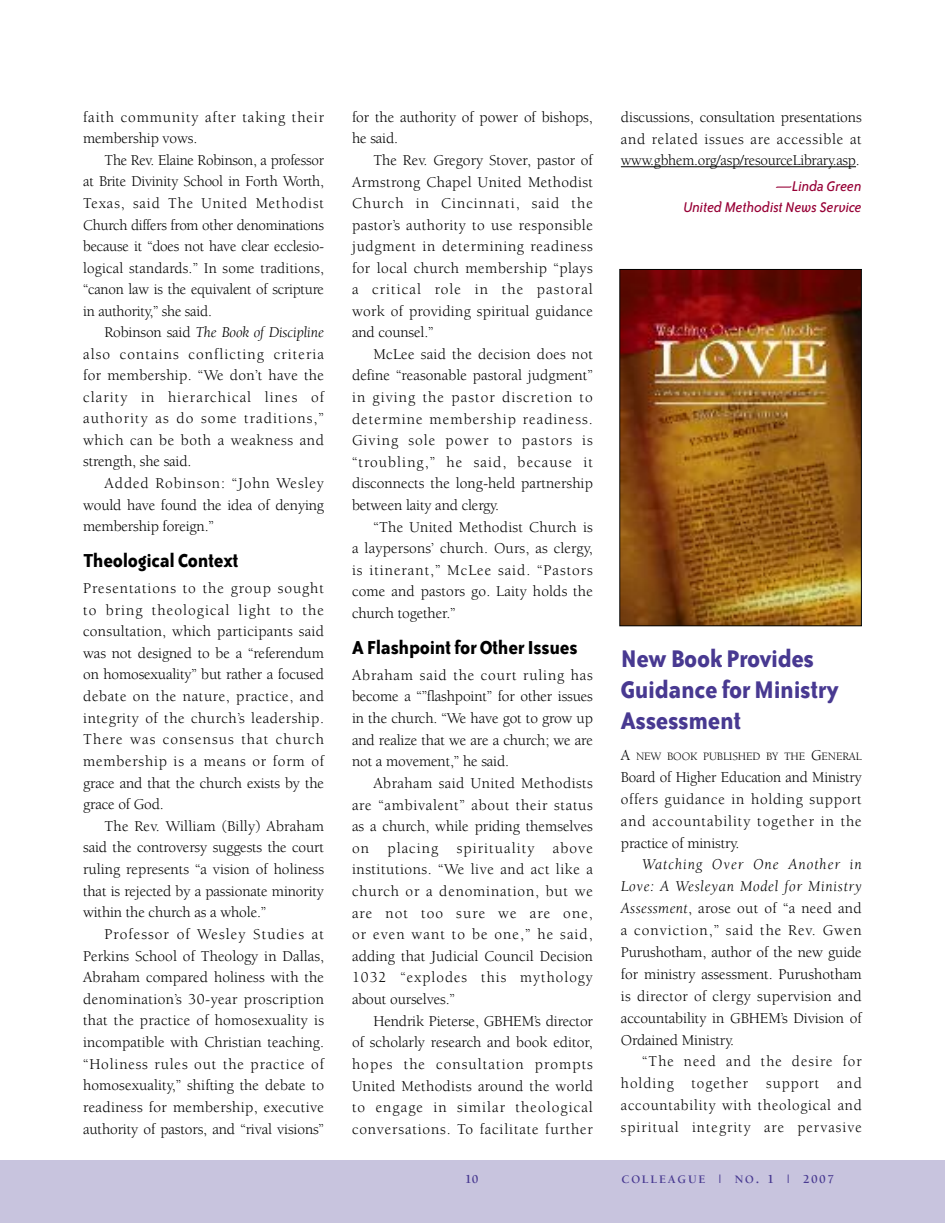
<style>
.page{position:relative;width:945px;height:1223px;background:#fff}
.page>*{position:absolute;margin:0;border:0;box-sizing:border-box;transform-origin:0 0}
.t1{font:700 27.65px/31px "Bailey Sans ITC";letter-spacing:-.015em;color:#483991;scale:.95 1}
.t2{font:700 21.53px "Bailey Sans ITC";letter-spacing:-.015em;color:#000;scale:.95 1}
.t3{font:italic 16.1px/21.5px "Bailey Sans ITC";letter-spacing:-.01em;color:#970036;text-align:right}
.t4{font:15.4px/21.5px "Berkeley";letter-spacing:-.005em;color:#000;text-align:justify}
.t5{font:15.4px/21.5px "Berkeley";letter-spacing:.055em;color:#000}
.t6{font:700 12.42px "Berkeley";color:#483991}
.t7{font:700 11.9px "Berkeley";letter-spacing:.15em;color:#483991}
.t8{font:11.55px "Berkeley";letter-spacing:-.01em;color:#000}
.s1{font-style:italic}
.s2{font-size:15.4px}
.s3{font-size:11.72px}
.s4{font-size:15.58px}
.s5{font-size:12.42px}
</style>
<div class="page">
<hr style="left:621px;top:166px;width:235px;height:1px;background:#000">
<div style="left:0;top:1160px;width:945px;height:62px;background:#c8c4de"></div>
<img style="left:621px;top:271px;width:239px;height:353px">
<div style="left:619px;top:269px;width:243px;height:357px;border:1px solid #000"></div>
<p class="t5" style="left:83px;top:107px;width:242px">faith community after taking their membership vows.</p>
<p class="t4" style="left:83px;top:150px;width:242px;text-indent:21px">The Rev. Elaine Robinson, a professor at Brite Divinity School in Forth Worth, Texas, said The United Methodist Church differs from other denominations because it “does not have clear ecclesio&shy;logical standards.” In some traditions, “canon law is the equivalent of scripture in authority,” she said.</p>
<p class="t4" style="left:83px;top:323px;width:242px;text-indent:21px">Robinson said <span class="s1">The Book of Discipline </span>also contains conflicting criteria for membership. “We don’t have the clarity in hierarchical lines of authority as do some traditions,” which can be both a weakness and strength, she said.</p>
<p class="t4" style="left:83px;top:473px;width:242px;text-indent:21px">Added Robinson: “John Wesley would have found the idea of denying membership foreign.”</p>
<h2 class="t2" style="left:83px;top:552px;width:165px">Theological Context</h2>
<p class="t4" style="left:83px;top:578px;width:242px">Presentations to the group sought to bring theological light to the consultation, which participants said was not designed to be a “referendum on homosexuality” but rather a focused debate on the nature, practice, and integrity of the church’s leadership.<br>There was consensus that church membership is a means or form of grace and that the church exists by the grace of God.</p>
<p class="t4" style="left:83px;top:816px;width:242px;text-indent:21px">The Rev. William (Billy) Abraham said the controversy suggests the court ruling represents “a vision of holiness that is rejected by a passionate minority within the church as a whole.”</p>
<p class="t4" style="left:83px;top:924px;width:242px;text-indent:21px">Professor of Wesley Studies at Perkins School of Theology in Dallas, Abraham compared holiness with the denomination’s 30-year proscription that the practice of homosexuality is incompatible with Christian teaching. “Holiness rules out the practice of homosexuality,” shifting the debate to readiness for membership, executive authority of pastors, and “rival visions”</p>
<p class="t4" style="left:352px;top:107px;width:242px">for the authority of power of bishops, he said.</p>
<p class="t4" style="left:352px;top:151px;width:242px;text-indent:21px">The Rev. Gregory Stover, pastor of Armstrong Chapel United Methodist Church in Cincinnati, said the pastor’s authority to use responsible judgment in determining readiness for local church membership “plays a critical role in the pastoral work of providing spiritual guidance and counsel.”</p>
<p class="t4" style="left:352px;top:344px;width:242px;text-indent:21px">McLee said the decision does not define “reasonable pastoral judgment” in giving the pastor discretion to determine membership readiness.<br>Giving sole power to pastors is “troubling,” he said, because it disconnects the long-held partnership between laity and clergy.</p>
<p class="t4" style="left:352px;top:517px;width:242px;text-indent:21px">“The United Methodist Church is a laypersons’ church. Ours, as clergy, is itinerant,” McLee said. “Pastors come and pastors go. Laity holds the church together.”</p>
<h2 class="t2" style="left:352px;top:639px;width:239px">A Flashpoint for Other Issues</h2>
<p class="t4" style="left:352px;top:665px;width:242px">Abraham said the court ruling has become a “”flashpoint” for other issues in the church. “We have got to grow up and realize that we are a church; we are not a movement,” he said.</p>
<p class="t4" style="left:352px;top:773px;width:242px;text-indent:21px">Abraham said United Methodists are “ambivalent” about their status as a church, while priding themselves on placing spirituality above institutions. “We live and act like a church or a denomination, but we are not too sure we are one, or even want to be one,” he said, adding that Judicial Council Decision 1032 “explodes this mythology about ourselves.”</p>
<p class="t4" style="left:352px;top:1011px;width:242px;text-indent:21px">Hendrik Pieterse, GBHEM’s director of scholarly research and book editor, hopes the consultation prompts United Methodists around the world to engage in similar theological conversations. To facilitate further</p>
<p class="t4" style="left:621px;top:107px;width:242px">discussions, consultation presentations and related issues are accessible at www.gbhem.org/asp/resourceLibrary.asp.</p>
<p class="t3" style="left:683px;top:176px;width:180px">—Linda Green<br>United Methodist News Service</p>
<h1 class="t1" style="left:621px;top:645px;width:231px">New Book Provides<br>Guidance for Ministry<br>Assessment</h1>
<p class="t8" style="left:621px;top:751px;width:242px"><span class="s2">A</span> NEW BOOK PUBLISHED BY THE <span class="s2">G</span>ENERAL</p>
<p class="t4" style="left:621px;top:767px;width:242px">Board of Higher Education and Ministry offers guidance in holding support and accountability together in the practice of ministry.</p>
<p class="t4" style="left:621px;top:854px;width:242px;text-indent:21px"><span class="s1">Watching Over One Another in Love: A Wesleyan Model for Ministry Assessment</span>, arose out of “a need and a conviction,” said the Rev. Gwen Purushotham, author of the new guide for ministry assessment. Purushotham is director of clergy supervision and accountability in GBHEM’s Division of Ordained Ministry.</p>
<p class="t4" style="left:621px;top:1051px;width:242px;text-indent:21px">“The need and the desire for holding together support and accountability with theological and spiritual integrity are pervasive</p>
<p class="t6" style="left:465px;top:1174px;width:15px">10</p>
<p class="t7" style="left:621px;top:1174px;width:214px">COLLEAGUE ❘ <span class="s3">NO</span><span class="s4">.</span> <span class="s5">1</span> ❘ <span class="s5">2007</span></p>
</div>
